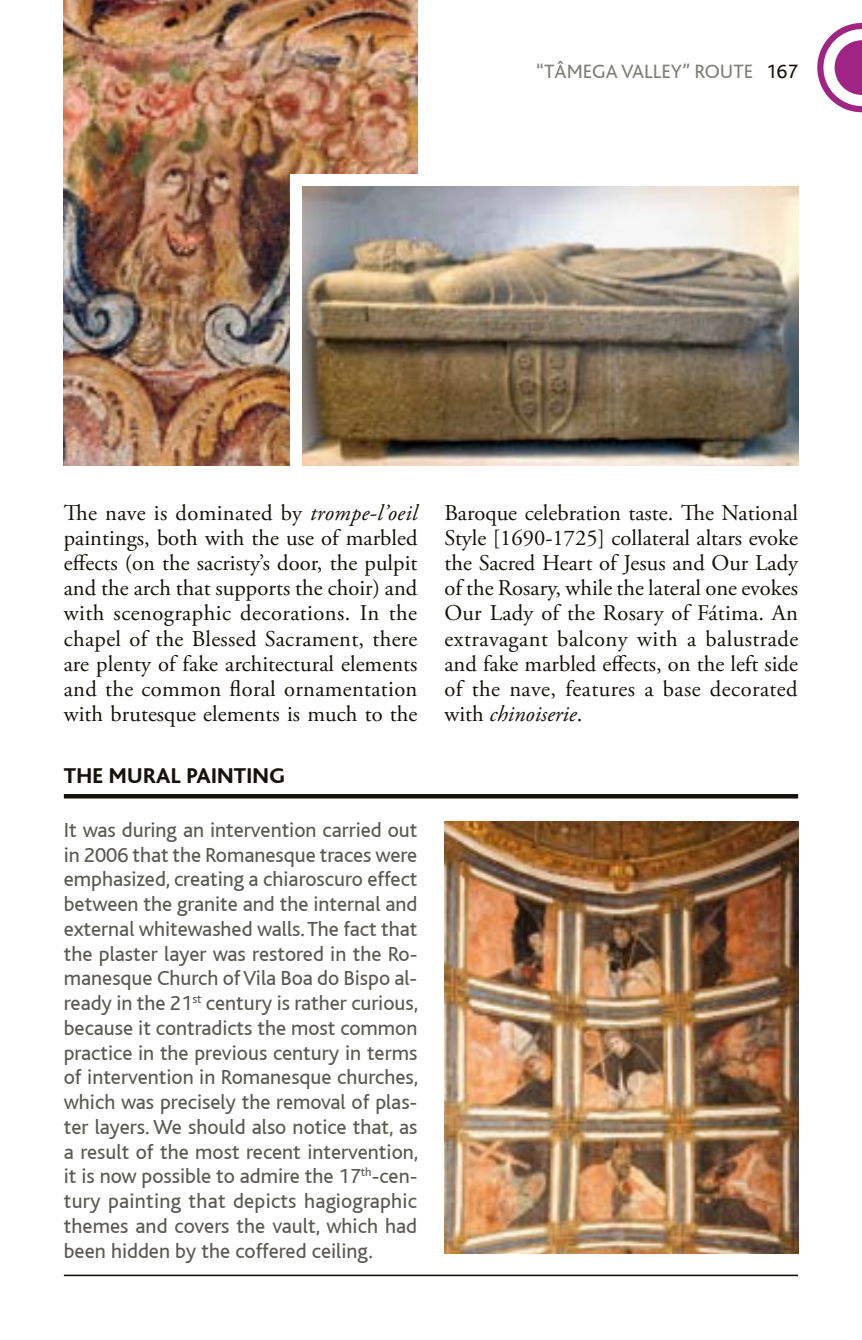
<style>
.page{position:relative;width:862px;height:1340px;background:#fff}
.page>*{position:absolute;margin:0;border:0;box-sizing:border-box;transform-origin:0 0}
.t1{font:22.5px/25px "Adobe Garamond Pro";letter-spacing:.005em;color:#14120a;text-align:justify}
.t2{font:800 22.5px "Bliss";letter-spacing:.01em;color:#14120a}
.t3{font:21.38px/24.8px "Bliss";color:#5a5953;text-align:justify}
.t4{font:20.25px "Bliss";color:#7e7d78}
.s1{color:#14120a}
.s2{font-style:italic}
</style>
<div class="page">
<svg style="left:817px;top:23px;width:44px;height:89px"></svg>
<img style="left:444px;top:821px;width:353px;height:432px">
<img style="left:64px;top:0;width:353px;height:465px">
<div style="left:290px;top:174px;width:245px;height:308px;background:#fff"></div>
<img style="left:302px;top:186px;width:495px;height:279px">
<hr style="left:64px;top:1274px;width:733px;height:2px;background:#14120a">
<hr style="left:64px;top:794px;width:733px;height:4px;background:#14120a">
<p class="t4" style="left:536px;top:61px;width:263px">“tÂMEGA VALLEY” ROUTE <span class="s1">167</span></p>
<p class="t1" style="left:64px;top:501px;width:355px">The nave is dominated by <span class="s2">trompe-l’oeil </span>paintings, both with the use of marbled effects (on the sacristy’s door, the pulpit and the arch that supports the choir) and with scenographic decorations. In the chapel of the Blessed Sacrament, there are plenty of fake architectural elements and the common floral ornamentation with brutesque elements is much to the</p>
<p class="t1" style="left:444px;top:501px;width:355px">Baroque celebration taste. The National Style [1690-1725] collateral altars evoke the Sacred Heart of Jesus and Our Lady of the Rosary, while the lateral one evokes Our Lady of the Rosary of Fátima. An extravagant balcony with a balustrade and fake marbled effects, on the left side of the nave, features a base decorated with <span class="s2">chinoiserie</span>.</p>
<p class="t2" style="left:64px;top:764px;width:222px">THE MURAL PAINTING</p>
<p class="t3" style="left:64px;top:817px;width:356px">It was during an intervention carried out in 2006 that the Romanesque traces were emphasized, creating a chiaroscuro effect between the granite and the internal and external whitewashed walls. The fact that the plaster layer was restored in the Ro&shy;manesque Church of Vila Boa do Bispo al&shy;ready in the 21<sup>st</sup> century is rather curious, because it contradicts the most common practice in the previous century in terms of intervention in Romanesque churches, which was precisely the removal of plas&shy;ter layers. We should also notice that, as a result of the most recent intervention, it is now possible to admire the 17<sup>th</sup>-cen&shy;tury painting that depicts hagiographic themes and covers the vault, which had been hidden by the coffered ceiling.</p>
</div>
